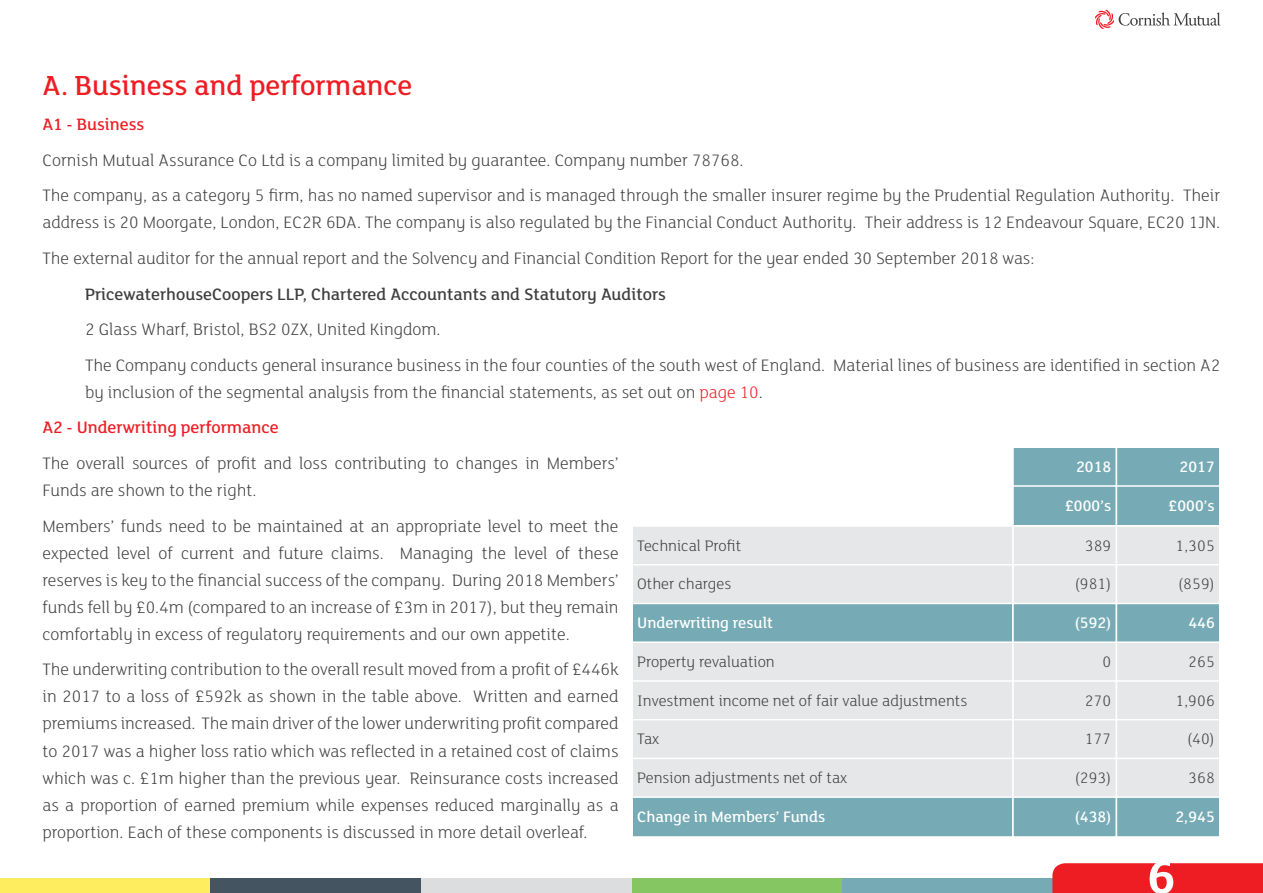
<style>
.page{position:relative;width:1263px;height:893px;background:#fff}
.page>*{position:absolute;margin:0;border:0;box-sizing:border-box;transform-origin:0 0}
.t1{font:700 51px "FS Lola";color:#fff}
.t2{font:500 30px "FS Lola";color:#ee1d23}
.t3{font:300 18px/27px "FS Lola";color:#3e3e3f}
.t4{font:500 18px "FS Lola";color:#3e3e3f}
.t5{font:500 18px "FS Lola";color:#ee1d23}
.t6{font:300 16.5px "FS Lola";color:#3e3e3f}
.t7{font:500 16.5px "FS Lola";color:#fff}
.s1{color:#ee1d23}
.s2{font-weight:500;color:#ee1d23}
</style>
<div class="page">
<div style="left:842px;top:878px;width:210px;height:15px;background:#76aab5"></div>
<div style="left:1052px;top:863px;width:211px;height:30px;background:#ee1d23"></div>
<div style="left:631px;top:878px;width:211px;height:15px;background:#85c662"></div>
<div style="left:0;top:878px;width:210px;height:15px;background:#ffed60"></div>
<div style="left:421px;top:878px;width:210px;height:15px;background:#dcdddf"></div>
<div style="left:210px;top:878px;width:211px;height:15px;background:#445460"></div>
<svg style="left:1095px;top:9px;width:125px;height:20px"></svg>
<div style="left:1116px;top:447px;width:104px;height:40px;background:#76aab5"></div>
<div style="left:1116px;top:446px;width:104px;height:42px;border:2px solid #fff"></div>
<div style="left:1013px;top:447px;width:103px;height:40px;background:#76aab5"></div>
<div style="left:1012px;top:446px;width:105px;height:42px;border:2px solid #fff"></div>
<div style="left:1116px;top:486px;width:104px;height:40px;background:#76aab5"></div>
<div style="left:1116px;top:485px;width:104px;height:42px;border:2px solid #fff"></div>
<div style="left:1013px;top:486px;width:103px;height:40px;background:#76aab5"></div>
<div style="left:1012px;top:485px;width:105px;height:42px;border:2px solid #fff"></div>
<div style="left:632px;top:526px;width:381px;height:40px;background:#e6e7e9"></div>
<div style="left:631px;top:525px;width:383px;height:42px;border:2px solid #fff"></div>
<div style="left:1116px;top:526px;width:104px;height:40px;background:#e6e7e9"></div>
<div style="left:1116px;top:525px;width:104px;height:42px;border:2px solid #fff"></div>
<div style="left:1013px;top:526px;width:103px;height:40px;background:#e6e7e9"></div>
<div style="left:1012px;top:525px;width:105px;height:42px;border:2px solid #fff"></div>
<div style="left:632px;top:565px;width:381px;height:40px;background:#e6e7e9"></div>
<div style="left:631px;top:564px;width:383px;height:41px;border:2px solid #fff"></div>
<div style="left:1116px;top:565px;width:104px;height:40px;background:#e6e7e9"></div>
<div style="left:1116px;top:564px;width:104px;height:41px;border:2px solid #fff"></div>
<div style="left:1013px;top:565px;width:103px;height:40px;background:#e6e7e9"></div>
<div style="left:1012px;top:564px;width:105px;height:41px;border:2px solid #fff"></div>
<div style="left:632px;top:603px;width:381px;height:40px;background:#76aab5"></div>
<div style="left:631px;top:603px;width:383px;height:41px;border:2px solid #fff"></div>
<div style="left:1116px;top:603px;width:104px;height:40px;background:#76aab5"></div>
<div style="left:1116px;top:603px;width:104px;height:41px;border:2px solid #fff"></div>
<div style="left:1013px;top:603px;width:103px;height:40px;background:#76aab5"></div>
<div style="left:1012px;top:603px;width:105px;height:41px;border:2px solid #fff"></div>
<div style="left:632px;top:642px;width:381px;height:40px;background:#e6e7e9"></div>
<div style="left:631px;top:641px;width:383px;height:42px;border:2px solid #fff"></div>
<div style="left:1116px;top:642px;width:104px;height:40px;background:#e6e7e9"></div>
<div style="left:1116px;top:641px;width:104px;height:42px;border:2px solid #fff"></div>
<div style="left:1013px;top:642px;width:103px;height:40px;background:#e6e7e9"></div>
<div style="left:1012px;top:641px;width:105px;height:42px;border:2px solid #fff"></div>
<div style="left:632px;top:681px;width:381px;height:40px;background:#e6e7e9"></div>
<div style="left:631px;top:680px;width:383px;height:41px;border:2px solid #fff"></div>
<div style="left:1116px;top:681px;width:104px;height:40px;background:#e6e7e9"></div>
<div style="left:1116px;top:680px;width:104px;height:41px;border:2px solid #fff"></div>
<div style="left:1013px;top:681px;width:103px;height:40px;background:#e6e7e9"></div>
<div style="left:1012px;top:680px;width:105px;height:41px;border:2px solid #fff"></div>
<div style="left:632px;top:720px;width:381px;height:39px;background:#e6e7e9"></div>
<div style="left:631px;top:719px;width:383px;height:41px;border:2px solid #fff"></div>
<div style="left:1116px;top:720px;width:104px;height:39px;background:#e6e7e9"></div>
<div style="left:1116px;top:719px;width:104px;height:41px;border:2px solid #fff"></div>
<div style="left:1013px;top:720px;width:103px;height:39px;background:#e6e7e9"></div>
<div style="left:1012px;top:719px;width:105px;height:41px;border:2px solid #fff"></div>
<div style="left:632px;top:758px;width:381px;height:40px;background:#e6e7e9"></div>
<div style="left:631px;top:758px;width:383px;height:41px;border:2px solid #fff"></div>
<div style="left:1116px;top:758px;width:104px;height:40px;background:#e6e7e9"></div>
<div style="left:1116px;top:758px;width:104px;height:41px;border:2px solid #fff"></div>
<div style="left:1013px;top:758px;width:103px;height:40px;background:#e6e7e9"></div>
<div style="left:1012px;top:758px;width:105px;height:41px;border:2px solid #fff"></div>
<div style="left:632px;top:797px;width:381px;height:40px;background:#76aab5"></div>
<div style="left:631px;top:796px;width:383px;height:42px;border:2px solid #fff"></div>
<div style="left:1116px;top:797px;width:104px;height:40px;background:#76aab5"></div>
<div style="left:1116px;top:796px;width:104px;height:42px;border:2px solid #fff"></div>
<div style="left:1013px;top:797px;width:103px;height:40px;background:#76aab5"></div>
<div style="left:1012px;top:796px;width:105px;height:42px;border:2px solid #fff"></div>
<h2 class="t2" style="left:43px;top:65px;width:371px">A. Business and performance</h2>
<p class="t5" style="left:43px;top:113px;width:103px">A1 - Business</p>
<p class="t3" style="left:43px;top:142px;width:1179px;line-height:35.5px">Cornish Mutual Assurance Co Ltd is a company limited by guarantee. Company number 78768.<br>The company, as a category 5 firm, has no named supervisor and is managed through the smaller insurer regime by the Prudential Regulation Authority. Their</p>
<p class="t3" style="left:43px;top:204px;width:1179px;line-height:35.5px">address is 20 Moorgate, London, EC2R 6DA. The company is also regulated by the Financial Conduct Authority. Their address is 12 Endeavour Square, EC20 1JN.<br>The external auditor for the annual report and the Solvency and Financial Condition Report for the year ended 30 September 2018 was:</p>
<p class="t4" style="left:85px;top:282px;width:582px">PricewaterhouseCoopers LLP, Chartered Accountants and Statutory Auditors</p>
<p class="t3" style="left:85px;top:311px;width:1136px;line-height:35.5px">2 Glass Wharf, Bristol, BS2 0ZX, United Kingdom.<br>The Company conducts general insurance business in the four counties of the south west of England. Material lines of business are identified in section A2</p>
<p class="t3" style="left:43px;top:374px;width:722px;line-height:35.5px;text-indent:43px">by inclusion of the segmental analysis from the financial statements, as set out on <span class="s1">page 10</span>.<br><span class="s2">A2 - Underwriting performance</span></p>
<p class="t3" style="left:43px;top:449px;width:578px">The overall sources of profit and loss contributing to changes in Members’<br>Funds are shown to the right.</p>
<p class="t3" style="left:43px;top:512px;width:578px;text-align:justify">Members’ funds need to be maintained at an appropriate level to meet the expected level of current and future claims. Managing the level of these reserves is key to the financial success of the company. During 2018 Members’ funds fell by £0.4m (compared to an increase of £3m in 2017), but they remain comfortably in excess of regulatory requirements and our own appetite.</p>
<p class="t3" style="left:43px;top:655px;width:578px;text-align:justify">The underwriting contribution to the overall result moved from a profit of £446k in 2017 to a loss of £592k as shown in the table above. Written and earned premiums increased. The main driver of the lower underwriting profit compared to 2017 was a higher loss ratio which was reflected in a retained cost of claims which was c. £1m higher than the previous year. Reinsurance costs increased as a proportion of earned premium while expenses reduced marginally as a proportion. Each of these components is discussed in more detail overleaf.</p>
<p class="t7" style="left:1076px;top:456px;width:37px">2018</p>
<p class="t7" style="left:1179px;top:456px;width:37px">2017</p>
<p class="t7" style="left:1065px;top:494px;width:48px">£000’s</p>
<p class="t7" style="left:1168px;top:494px;width:48px">£000’s</p>
<p class="t6" style="left:637px;top:535px;width:105px">Technical Profit</p>
<p class="t6" style="left:1085px;top:535px;width:28px">389</p>
<p class="t6" style="left:1175px;top:535px;width:41px">1,305</p>
<p class="t6" style="left:637px;top:573px;width:96px">Other charges</p>
<p class="t6" style="left:1075px;top:573px;width:38px">(981)</p>
<p class="t6" style="left:1178px;top:573px;width:38px">(859)</p>
<p class="t7" style="left:637px;top:612px;width:137px">Underwriting result</p>
<p class="t7" style="left:1075px;top:612px;width:38px">(592)</p>
<p class="t7" style="left:1188px;top:612px;width:28px">446</p>
<p class="t6" style="left:637px;top:651px;width:139px">Property revaluation</p>
<p class="t6" style="left:1102px;top:651px;width:10px">0</p>
<p class="t6" style="left:1188px;top:651px;width:28px">265</p>
<p class="t6" style="left:637px;top:689px;width:331px">Investment income net of fair value adjustments</p>
<p class="t6" style="left:1085px;top:689px;width:28px">270</p>
<p class="t6" style="left:1175px;top:689px;width:41px">1,906</p>
<p class="t6" style="left:637px;top:728px;width:23px">Tax</p>
<p class="t6" style="left:1085px;top:728px;width:28px">177</p>
<p class="t6" style="left:1187px;top:728px;width:29px">(40)</p>
<p class="t6" style="left:637px;top:767px;width:211px">Pension adjustments net of tax</p>
<p class="t6" style="left:1075px;top:767px;width:38px">(293)</p>
<p class="t6" style="left:1188px;top:767px;width:28px">368</p>
<p class="t7" style="left:637px;top:806px;width:189px">Change in Members’ Funds</p>
<p class="t7" style="left:1075px;top:806px;width:38px">(438)</p>
<p class="t7" style="left:1175px;top:806px;width:41px">2,945</p>
<h1 class="t1" style="left:1147px;top:842px;width:30px">6</h1>
</div>
